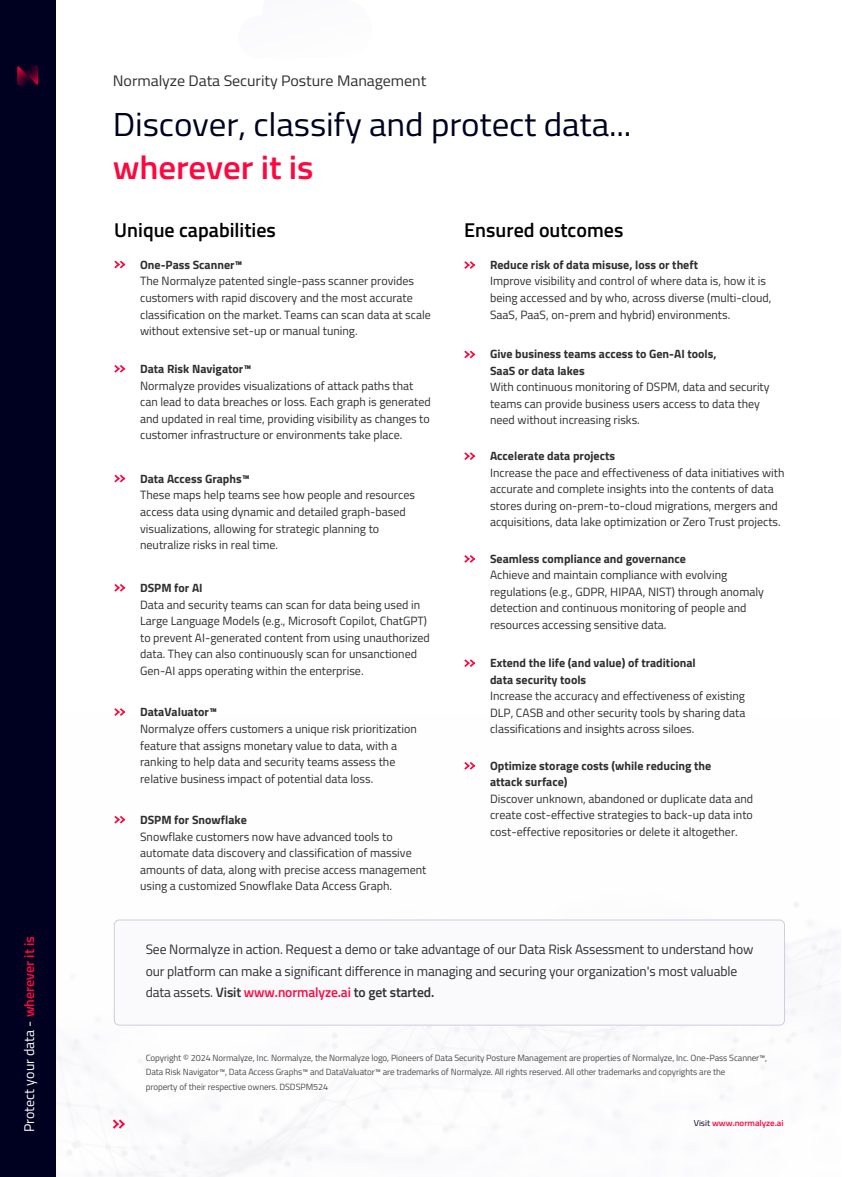
<style>
.page{position:relative;width:842px;height:1177px;background:#fff}
.page>*{position:absolute;margin:0;border:0;box-sizing:border-box;transform-origin:0 0}
.t1{font:33.25px "Titillium Web";letter-spacing:-.005em;color:#000021;scale:1.05 1}
.t2{font:600 33.25px "Titillium Web";letter-spacing:-.005em;color:#ff073e;scale:1.05 1}
.t3{font:600 20px "Titillium Web";color:#000}
.t4{font:15.2px "Titillium Web";letter-spacing:-.005em;color:#2f2f2f;scale:1.05 1}
.t5{font:14px "Titillium Web";color:#fff}
.t6{font:13.6px/21.4px "Titillium Web";letter-spacing:-.01em;color:#2f2f2f}
.t7{font:12px/16.5px "Titillium Web";color:#2f2f2f}
.t8{font:700 12px/16.5px "Titillium Web";color:#2f2f2f}
.t9{font:9px/14.5px "Titillium Web";letter-spacing:-.01em;color:#4d4d4d}
.t10{font:600 8.55px "Titillium Web";letter-spacing:-.005em;color:#ff073e;scale:1.05 1}
.s1{font-weight:600;color:#ff073e}
.s2{font-weight:600}
.s3{font-weight:400;color:#000021}
</style>
<div class="page">
<div style="left:0;top:0;width:56px;height:1176px;background:#000021"></div>
<svg style="left:113px;top:1119px;width:12px;height:9px"></svg>
<svg style="left:114px;top:261px;width:11px;height:7px"></svg>
<svg style="left:114px;top:365px;width:11px;height:7px"></svg>
<svg style="left:114px;top:474px;width:11px;height:8px"></svg>
<svg style="left:114px;top:584px;width:11px;height:7px"></svg>
<svg style="left:114px;top:708px;width:11px;height:8px"></svg>
<svg style="left:114px;top:815px;width:11px;height:8px"></svg>
<svg style="left:464px;top:261px;width:11px;height:8px"></svg>
<svg style="left:464px;top:350px;width:11px;height:8px"></svg>
<svg style="left:464px;top:452px;width:11px;height:8px"></svg>
<svg style="left:464px;top:555px;width:11px;height:8px"></svg>
<svg style="left:464px;top:659px;width:11px;height:8px"></svg>
<svg style="left:464px;top:762px;width:11px;height:7px"></svg>
<svg style="left:17px;top:65px;width:21px;height:21px"></svg>
<div style="left:114px;top:920px;width:670px;height:105px;background:#fafafc;border-radius:5px"></div>
<div style="left:114px;top:919px;width:671px;height:106px;border:1px solid #cecedd;border-radius:5px"></div>
<p class="t5" style="left:19px;top:1132px;width:197px;rotate:-90deg">Protect your data - <span class="s1">wherever it is</span></p>
<p class="t4" style="left:113px;top:69px;width:300px">Normalyze Data Security Posture Management</p>
<h1 class="t1" style="left:113px;top:100px;width:495px">Discover, classify and protect data...</h1>
<h1 class="t2" style="left:113px;top:142px;width:193px">wherever it is</h1>
<h2 class="t3" style="left:114px;top:215px;width:163px">Unique capabilities</h2>
<h2 class="t3" style="left:464px;top:215px;width:161px">Ensured outcomes</h2>
<p class="t8" style="left:140px;top:256px;width:104px">One-Pass Scanner™</p>
<p class="t7" style="left:140px;top:272px;width:292px">The Normalyze patented single-pass scanner provides customers with rapid discovery and the most accurate classification on the market. Teams can scan data at scale without extensive set-up or manual tuning.</p>
<p class="t8" style="left:140px;top:360px;width:113px">Data Risk Navigator™</p>
<p class="t7" style="left:140px;top:377px;width:292px">Normalyze provides visualizations of attack paths that can lead to data breaches or loss. Each graph is generated and updated in real time, providing visibility as changes to customer infrastructure or environments take place.</p>
<p class="t8" style="left:140px;top:470px;width:111px">Data Access Graphs™</p>
<p class="t7" style="left:140px;top:486px;width:276px">These maps help teams see how people and resources access data using dynamic and detailed graph-based visualizations, allowing for strategic planning to neutralize risks in real time.</p>
<p class="t8" style="left:140px;top:579px;width:64px">DSPM for AI</p>
<p class="t7" style="left:140px;top:595px;width:291px">Data and security teams can scan for data being used in Large Language Models (e.g., Microsoft Copilot, ChatGPT) to prevent AI-generated content from using unauthorized data. They can also continuously scan for unsanctioned Gen-AI apps operating within the enterprise.</p>
<p class="t8" style="left:140px;top:703px;width:78px">DataValuator™</p>
<p class="t7" style="left:140px;top:720px;width:278px">Normalyze offers customers a unique risk prioritization feature that assigns monetary value to data, with a ranking to help data and security teams assess the relative business impact of potential data loss.</p>
<p class="t8" style="left:140px;top:811px;width:108px">DSPM for Snowflake</p>
<p class="t7" style="left:140px;top:827px;width:288px">Snowflake customers now have advanced tools to automate data discovery and classification of massive amounts of data, along with precise access management using a customized Snowflake Data Access Graph.</p>
<p class="t8" style="left:490px;top:256px;width:210px">Reduce risk of data misuse, loss or theft</p>
<p class="t7" style="left:490px;top:272px;width:283px">Improve visibility and control of where data is, how it is being accessed and by who, across diverse (multi-cloud,<br>SaaS, PaaS, on-prem and hybrid) environments.</p>
<p class="t8" style="left:490px;top:345px;width:228px">Give business teams access to Gen-AI tools,<br>SaaS or data lakes</p>
<p class="t7" style="left:490px;top:378px;width:281px">With continuous monitoring of DSPM, data and security teams can provide business users access to data they need without increasing risks.</p>
<p class="t8" style="left:490px;top:447px;width:126px">Accelerate data projects</p>
<p class="t7" style="left:490px;top:463px;width:296px">Increase the pace and effectiveness of data initiatives with accurate and complete insights into the contents of data stores during on-prem-to-cloud migrations, mergers and acquisitions, data lake optimization or Zero Trust projects.</p>
<p class="t8" style="left:490px;top:550px;width:197px">Seamless compliance and governance</p>
<p class="t7" style="left:490px;top:566px;width:275px">Achieve and maintain compliance with evolving regulations (e.g., GDPR, HIPAA, NIST) through anomaly detection and continuous monitoring of people and resources accessing sensitive data.</p>
<p class="t8" style="left:490px;top:654px;width:207px">Extend the life (and value) of traditional data security tools</p>
<p class="t7" style="left:490px;top:687px;width:257px;text-align:justify">Increase the accuracy and effectiveness of existing DLP, CASB and other security tools by sharing data classifications and insights across siloes.</p>
<p class="t8" style="left:490px;top:756px;width:223px">Optimize storage costs (while reducing the attack surface)</p>
<p class="t7" style="left:490px;top:789px;width:265px;text-align:justify">Discover unknown, abandoned or duplicate data and create cost-effective strategies to back-up data into cost-effective repositories or delete it altogether.</p>
<p class="t6" style="left:146px;top:938px;width:609px">See Normalyze in action. Request a demo or take advantage of our Data Risk Assessment to understand how our platform can make a significant difference in managing and securing your organization's most valuable data assets. <span class="s2">Visit</span> <span class="s1">www.normalyze.ai</span> <span class="s2">to get started.</span></p>
<p class="t9" style="left:146px;top:1049px;width:623px">Copyright © 2024 Normalyze, Inc. Normalyze, the Normalyze logo, Pioneers of Data Security Posture Management are properties of Normalyze, Inc. One-Pass Scanner™,<br>Data Risk Navigator™, Data Access Graphs™ and DataValuator™ are trademarks of Normalyze. All rights reserved. All other trademarks and copyrights are the<br>property of their respective owners. DSDSPM524</p>
<p class="t10" style="left:694px;top:1116px;width:87px"><span class="s3">Visit</span> www.normalyze.ai</p>
</div>
